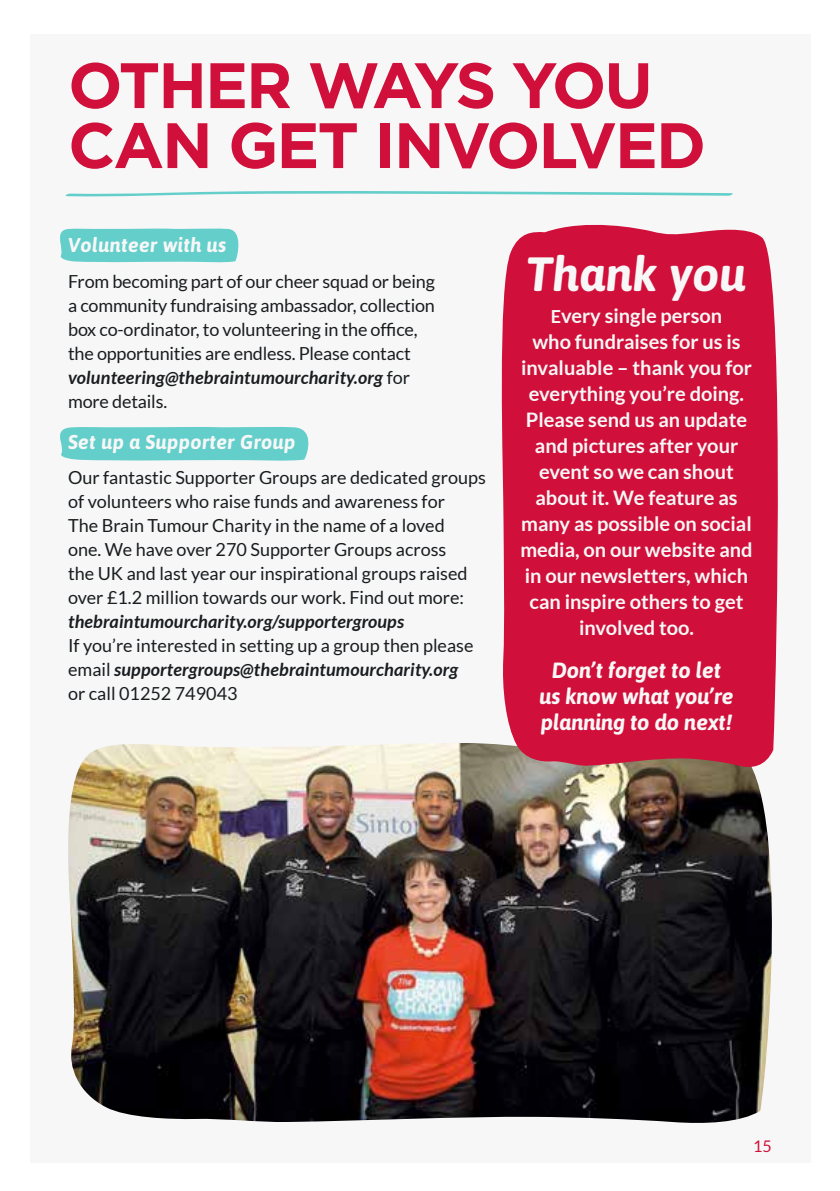
<style>
.page{position:relative;width:840px;height:1191px;background:#fff}
.page>*{position:absolute;margin:0;border:0;box-sizing:border-box;transform-origin:0 0}
.t1{font:700 64px/60px "Gotham";letter-spacing:-.05em;color:#d0103a}
.t2{font:italic 700 48px "Asap";color:#f7f7f7}
.t3{font:italic 700 22px/26px "Asap";letter-spacing:-.01em;color:#f7f7f7;text-align:center}
.t4{font:700 20px/26px "Lato";color:#f7f7f7;text-align:center}
.t5{font:italic 700 20px "Asap";letter-spacing:.01em;color:#f7f7f7}
.t6{font:18px/24px "Lato";color:#191d1f}
.t7{font:italic 700 18px "Lato";letter-spacing:.01em;color:#191d1f}
.t8{font:16px "Lato";color:#d0103a}
.s1{font-weight:700;font-style:italic}
.s2{font-size:18px}
</style>
<div class="page">
<div style="left:30px;top:34px;width:779px;height:1128px;background:#f7f7f7"></div>
<img style="left:68px;top:743px;width:704px;height:380px">
<svg style="left:65px;top:191px;width:668px;height:6px"></svg>
<svg style="left:60px;top:228px;width:179px;height:34px;background:#6acfcc"></svg>
<svg style="left:60px;top:427px;width:249px;height:34px;background:#69cfcc"></svg>
<div style="left:496px;top:224px;width:282px;height:545px;background:#d0103a"></div>
<h1 class="t1" style="left:68px;top:54px;width:576px">OT HER WAYS YOU<br>CAN GET</h1>
<h1 class="t1" style="left:374px;top:114px;width:283px">INVOLVED</h1>
<p class="t5" style="left:68px;top:233px;width:160px">Volunteer with us</p>
<p class="t6" style="left:68px;top:269px;width:368px">From becoming part of our cheer squad or being a community fundraising ambassador, collection box co-ordinator, to volunteering in the office, the opportunities are endless. Please contact <span class="s1">volunteering@thebraintumourcharity.org</span> for more details.</p>
<p class="t5" style="left:68px;top:430px;width:229px">Set up a Supporter Group</p>
<p class="t6" style="left:68px;top:465px;width:419px">Our fantastic Supporter Groups are dedicated groups of volunteers who raise funds and awareness for<br>The Brain Tumour Charity in the name of a loved<br>one. We have over 270 Supporter Groups across<br>the UK and last year our inspirational groups raised over £1.2 million towards our work. Find out more:</p>
<p class="t7" style="left:68px;top:611px;width:337px">thebraintumourcharity.org/supportergroups</p>
<p class="t6" style="left:68px;top:633px;width:406px">If you’re interested in setting up a group then please email <span class="s1">supportergroups@thebraintumourcharity.org </span>or call 01252 749043</p>
<h2 class="t2" style="left:526px;top:246px;width:222px">Thank you</h2>
<p class="t4" style="left:520px;top:302px;width:234px"><span class="s2">E</span>very single person<br>who fundraises for us is invaluable – thank you for everything you’re doing.<br>Please send us an update and pictures after your event so we can shout about it. We feature as many as possible on social media, on our website and in our newsletters, which can inspire others to get involved too.</p>
<p class="t3" style="left:539px;top:657px;width:196px">Don’t forget to let us know what you’re planning to do next!</p>
<p class="t8" style="left:752px;top:1136px;width:20px">15</p>
</div>
